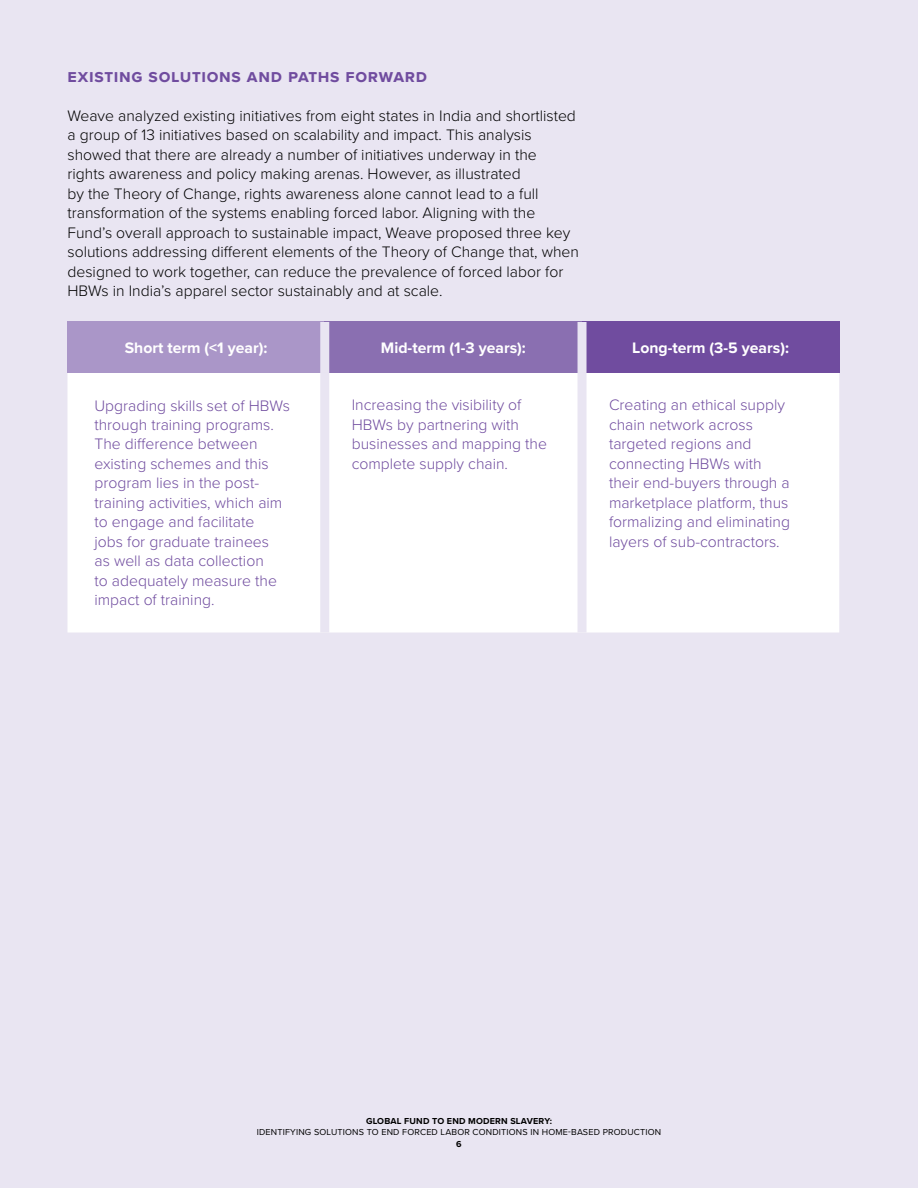
<style>
.page{position:relative;width:918px;height:1188px;background:#e9e5f2}
.page>*{position:absolute;margin:0;border:0;box-sizing:border-box;transform-origin:0 0}
.t1{font:700 18px "Proxima Nova";letter-spacing:.035em;color:#704c9f}
.t2{font:300 15.75px/19.5px "Proxima Nova";color:#000}
.t3{font:300 15.75px/19.5px "Proxima Nova";color:#704c9f}
.t4{font:700 15.75px "Proxima Nova";color:#fff}
.t5{font:9px "Proxima Nova";letter-spacing:.02em;color:#000}
.t6{font:700 9px "Proxima Nova";letter-spacing:.02em;color:#000}
</style>
<div class="page">
<div style="left:68px;top:322px;width:257px;height:51px;background:#aa96c8"></div>
<div style="left:325px;top:322px;width:257px;height:51px;background:#8a6fb1"></div>
<div style="left:582px;top:322px;width:257px;height:51px;background:#704c9f"></div>
<div style="left:68px;top:373px;width:771px;height:260px;background:#fff"></div>
<div style="left:320px;top:322px;width:9px;height:51px;background:#e9e5f2"></div>
<div style="left:578px;top:322px;width:9px;height:51px;background:#e9e5f2"></div>
<div style="left:320px;top:373px;width:9px;height:260px;background:#e9e5f2"></div>
<div style="left:578px;top:373px;width:9px;height:260px;background:#e9e5f2"></div>
<p class="t1" style="left:68px;top:63px;width:361px">existing solutions and paths forward</p>
<p class="t2" style="left:68px;top:105px;width:513px">Weave analyzed existing initiatives from eight states in India and shortlisted a group of 13 initiatives based on scalability and impact. This analysis showed that there are already a number of initiatives underway in the<br>rights awareness and policy making arenas. However, as illustrated<br>by the Theory of Change, rights awareness alone cannot lead to a full transformation of the systems enabling forced labor. Aligning with the Fund’s overall approach to sustainable impact, Weave proposed three key solutions addressing different elements of the Theory of Change that, when designed to work together, can reduce the prevalence of forced labor for HBWs in India’s apparel sector sustainably and at scale.</p>
<p class="t4" style="left:125px;top:336px;width:144px">Short term (&lt;1 year):</p>
<p class="t4" style="left:381px;top:336px;width:146px">Mid-term (1-3 years):</p>
<p class="t4" style="left:632px;top:336px;width:158px">Long-term (3-5 years):</p>
<p class="t3" style="left:94px;top:395px;width:197px">Upgrading skills set of HBWs through training programs.<br>The difference between existing schemes and this program lies in the post&shy;training activities, which aim to engage and facilitate<br>jobs for graduate trainees<br>as well as data collection<br>to adequately measure the impact of training.</p>
<p class="t3" style="left:352px;top:395px;width:197px">Increasing the visibility of<br>HBWs by partnering with businesses and mapping the complete supply chain.</p>
<p class="t3" style="left:609px;top:395px;width:182px">Creating an ethical supply chain network across targeted regions and connecting HBWs with their end-buyers through a marketplace platform, thus formalizing and eliminating layers of sub-contractors.</p>
<p class="t6" style="left:366px;top:1114px;width:187px">GLOBAL FUND TO END MODERN SLAVERY:</p>
<p class="t5" style="left:257px;top:1126px;width:406px">IDENTIFYING SOLUTIONS TO END FORCED LABOR CONDITIONS IN HOME-BASED PRODUCTION</p>
<p class="t6" style="left:456px;top:1138px;width:7px">6</p>
</div>
